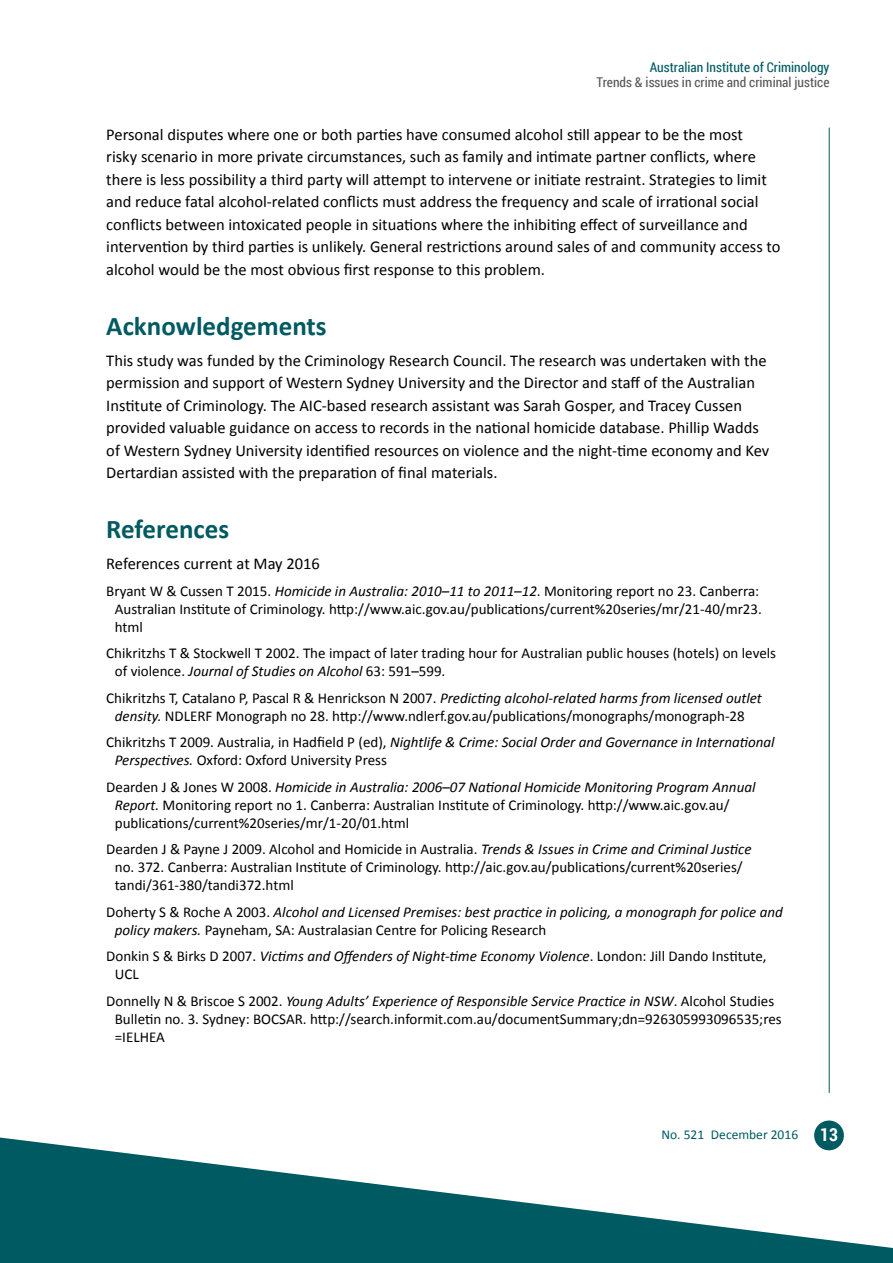
<style>
.page{position:relative;width:893px;height:1263px;background:#fff}
.page>*{position:absolute;margin:0;border:0;box-sizing:border-box;transform-origin:0 0}
.t1{font:700 27px "Calibri";color:#005a61}
.body{font:16.5px/22.5px "Calibri";color:#000}
.references{font:15px/18px "Calibri";color:#000}
.references-2{font:italic 15px/18px "Calibri";color:#000}
.t2{font:13.5px "Roboto Condensed";color:#58585a}
.t3{font:13.5px "Roboto Condensed";color:#005a61}
.t4{font:13.5px "Calibri";color:#005a61}
.s1{font-style:italic}
.s2{font-style:normal}
.s3{font-family:"Roboto Condensed";font-weight:700;font-size:18px;color:#fff}
</style>
<div class="page">
<hr style="left:829px;top:128px;width:1px;height:965px;background:#005a61">
<div style="left:814px;top:1120px;width:30px;height:30px;background:#005a61;border-radius:50%"></div>
<svg style="left:0;top:1137px;width:893px;height:126px;fill:#005a61"></svg>
<p class="t3" style="left:650px;top:58px;width:181px">Australian Institute of Criminology</p>
<p class="t2" style="left:597px;top:73px;width:234px">Trends &amp; issues in crime and criminal justice</p>
<p class="body" style="left:106px;top:123px;width:676px">Personal disputes where one or both parties have consumed alcohol still appear to be the most<br>risky scenario in more private circumstances, such as family and intimate partner conflicts, where there is less possibility a third party will attempt to intervene or initiate restraint. Strategies to limit and reduce fatal alcohol-related conflicts must address the frequency and scale of irrational social conflicts between intoxicated people in situations where the inhibiting effect of surveillance and intervention by third parties is unlikely. General restrictions around sales of and community access to alcohol would be the most obvious first response to this problem.</p>
<h1 class="t1" style="left:106px;top:307px;width:222px">Acknowledgements</h1>
<p class="body" style="left:106px;top:349px;width:665px">This study was funded by the Criminology Research Council. The research was undertaken with the permission and support of Western Sydney University and the Director and staff of the Australian Institute of Criminology. The AIC-based research assistant was Sarah Gosper, and Tracey Cussen provided valuable guidance on access to records in the national homicide database. Phillip Wadds of Western Sydney University identified resources on violence and the night-time economy and Kev Dertardian assisted with the preparation of final materials.</p>
<h1 class="t1" style="left:106px;top:510px;width:124px">References</h1>
<p class="body" style="left:106px;top:552px;width:215px">References current at May 2016</p>
<p class="references" style="left:115px;top:581px;width:649px;text-indent:-9px">Bryant W &amp; Cussen T 2015. <span class="s1">Homicide in Australia: 2010–11 to 2011–12</span>. Monitoring report no 23. Canberra:<br>Australian Institute of Criminology. http://www.aic.gov.au/publications/current%20series/mr/21-40/mr23. html</p>
<p class="references" style="left:115px;top:644px;width:663px;text-indent:-9px">Chikritzhs T &amp; Stockwell T 2002. The impact of later trading hour for Australian public houses (hotels) on levels of violence. <span class="s1">Journal of Studies on Alcohol</span> 63: 591–599.</p>
<p class="references" style="left:106px;top:688px;width:657px;text-align:center">Chikritzhs T, Catalano P, Pascal R &amp; Henrickson N 2007. <span class="s1">Predicting alcohol-related harms from licensed outlet density.</span> NDLERF Monograph no 28. http://www.ndlerf.gov.au/publications/monographs/monograph-28</p>
<p class="references" style="left:115px;top:733px;width:661px;text-indent:-9px">Chikritzhs T 2009. Australia, in Hadfield P (ed), <span class="s1">Nightlife &amp; Crime: Social Order and Governance in International<br>Perspectives.</span> Oxford: Oxford University Press</p>
<p class="references" style="left:115px;top:777px;width:642px;text-indent:-9px">Dearden J &amp; Jones W 2008. <span class="s1">Homicide in Australia: 2006</span>–<span class="s1">07 National Homicide Monitoring Program Annual<br>Report.</span> Monitoring report no 1. Canberra: Australian Institute of Criminology. http://www.aic.gov.au/ publications/current%20series/mr/1-20/01.html</p>
<p class="references" style="left:115px;top:840px;width:638px;text-indent:-9px">Dearden J &amp; Payne J 2009. Alcohol and Homicide in Australia. <span class="s1">Trends &amp; Issues in Crime and Criminal Justice </span>no. 372. Canberra: Australian Institute of Criminology. http://aic.gov.au/publications/current%20series/ tandi/361-380/tandi372.html</p>
<p class="references-2" style="left:115px;top:902px;width:670px;text-indent:-9px"><span class="s2">Doherty S &amp; Roche A 2003.</span> Alcohol and Licensed Premises: best practice in policing, a monograph for police and policy makers. <span class="s2">Payneham, SA: Australasian Centre for Policing Research</span></p>
<p class="references" style="left:115px;top:947px;width:653px;text-indent:-9px">Donkin S &amp; Birks D 2007. <span class="s1">Victims and Offenders of Night-time Economy Violence</span>. London: Jill Dando Institute,<br>UCL</p>
<p class="references" style="left:115px;top:991px;width:668px;text-indent:-9px">Donnelly N &amp; Briscoe S 2002. <span class="s1">Young Adults’ Experience of Responsible Service Practice in NSW</span>. Alcohol Studies<br>Bulletin no. 3. Sydney: BOCSAR. http://search.informit.com.au/documentSummary;dn=926305993096535;res =IELHEA</p>
<p class="t4" style="left:661px;top:1125px;width:178px">No. 521 December 2016 <span class="s3">13</span></p>
</div>
